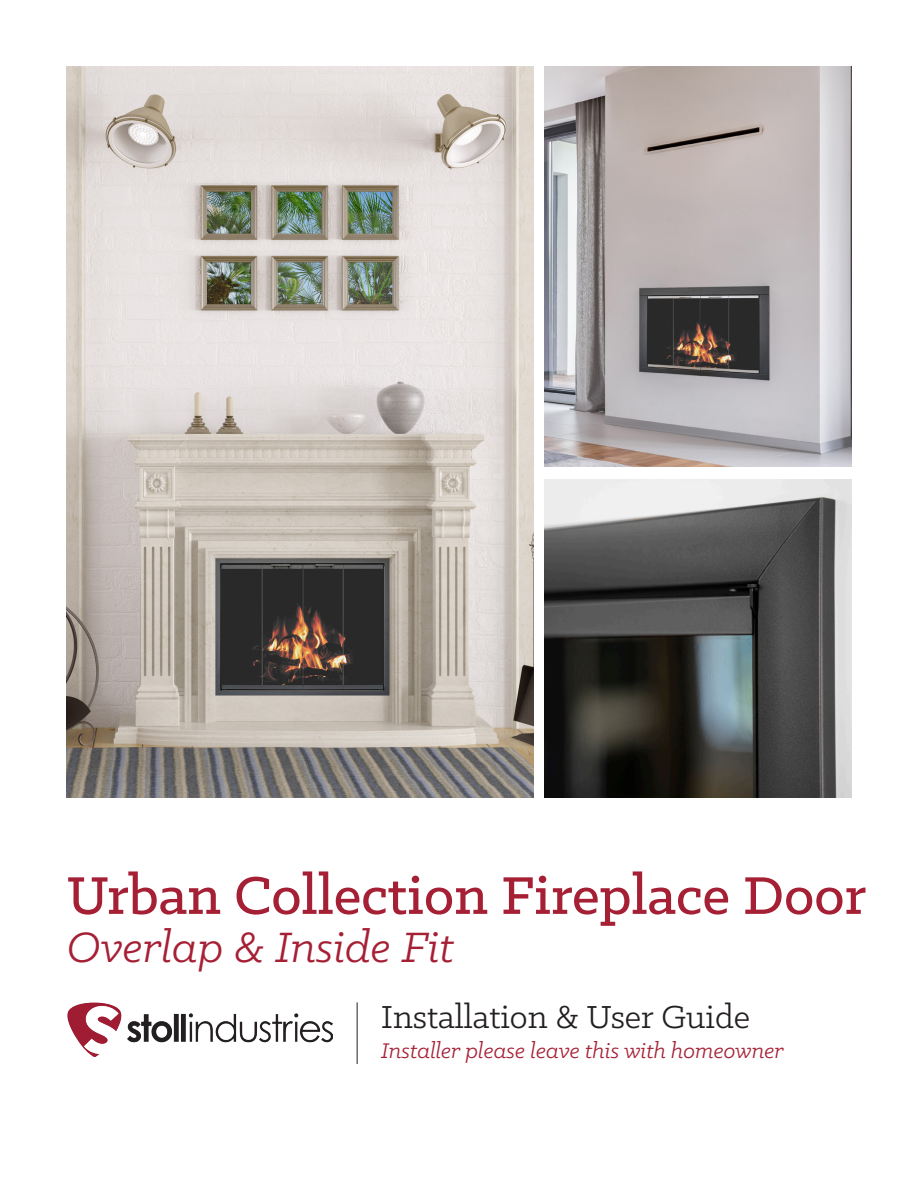
<style>
.page{position:relative;width:918px;height:1188px;background:#fff}
.page>*{position:absolute;margin:0;border:0;box-sizing:border-box;transform-origin:0 0}
.t1{font:500 60px "Klinic Slab";color:#a62035}
.t2{font:italic 48px "Klinic Slab";color:#a62035}
.t3{font:36px "Klinic Slab";color:#231f20}
.t4{font:italic 24px "Klinic Slab";color:#a62035}
</style>
<div class="page">
<img style="left:544px;top:479px;width:308px;height:318px">
<img style="left:544px;top:67px;width:308px;height:400px">
<img style="left:67px;top:67px;width:467px;height:730px">
<img style="left:67px;top:1002px;width:266px;height:55px">
<hr style="left:357px;top:1002px;width:1px;height:62px;background:#231f20">
<p class="t1" style="left:67px;top:857px;width:801px">Urban Collection Fireplace Door</p>
<p class="t2" style="left:67px;top:917px;width:389px">Overlap &amp; Inside Fit</p>
<p class="t3" style="left:381px;top:994px;width:370px">Installation &amp; User Guide</p>
<p class="t4" style="left:381px;top:1035px;width:404px">Installer please leave this with homeowner</p>
</div>
